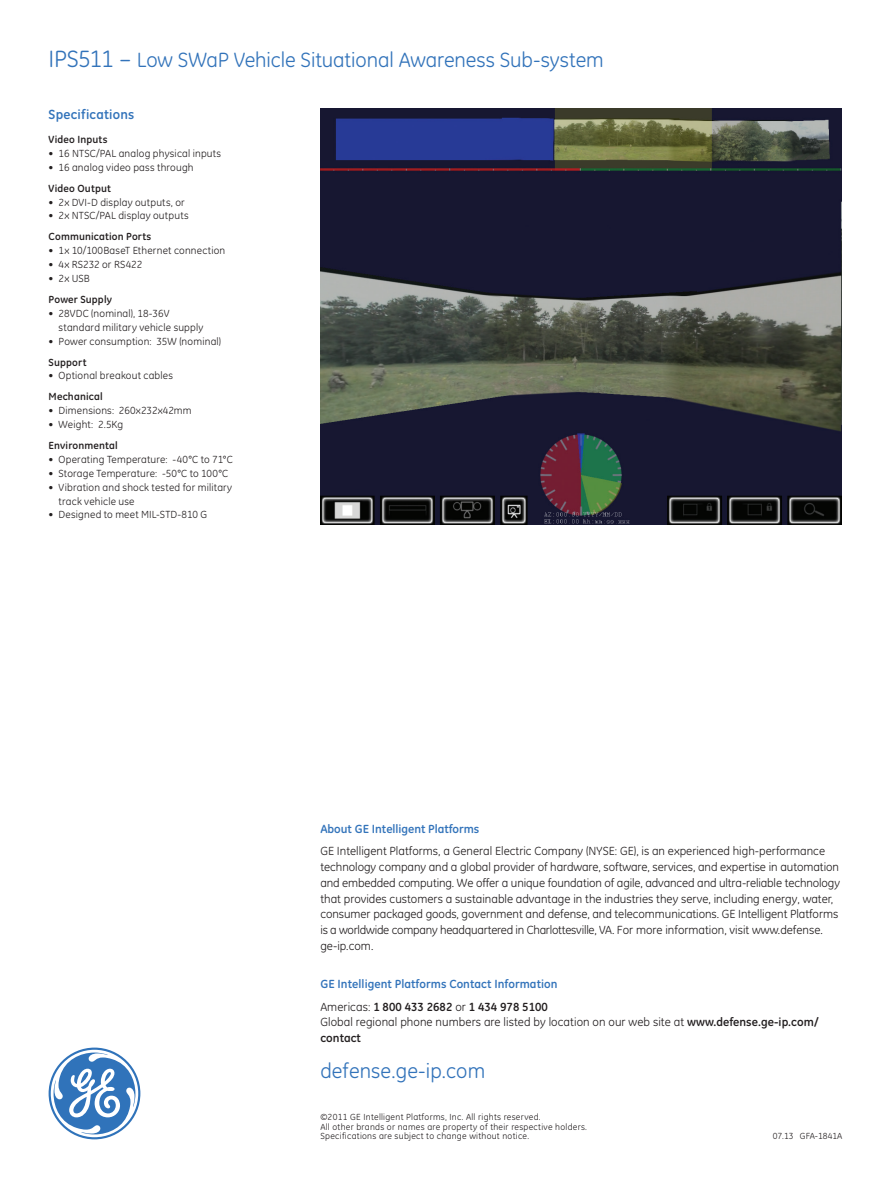
<style>
.page{position:relative;width:891px;height:1188px;background:#fff}
.page>*{position:absolute;margin:0;border:0;box-sizing:border-box;transform-origin:0 0}
._09_Title{font:21px "GE Inspira";letter-spacing:-.005em;color:#3273ba}
._09_Features{font:700 13.5px "GE Inspira";letter-spacing:.015em;color:#3273ba}
.t1{font:12px/15.8px "GE Inspira";letter-spacing:-.005em;color:#231f20}
.t2{font:700 12px "GE Inspira";letter-spacing:.005em;color:#3273ba}
._09_Specification_Bu{font:10.5px "GE Inspira";letter-spacing:.015em;color:#231f20}
._09_Specification_Su{font:700 10.5px "GE Inspira";letter-spacing:.015em;color:#231f20}
.t3{font:9px "GE Inspira";letter-spacing:.03em;color:#231f20}
.t4{font:9px "GE Inspira";color:#231f20}
.s1{font-size:24px}
.s2{font-weight:700}
</style>
<div class="page">
<svg style="left:49px;top:1048px;width:91px;height:91px"></svg>
<img style="left:320px;top:108px;width:522px;height:417px">
<p class="_09_Title" style="left:49px;top:48px;width:557px"><span class="s1">IPS511 –</span> Low SWaP Vehicle Situational Awareness Sub-system</p>
<p class="_09_Features" style="left:49px;top:105px;width:87px">Specifications</p>
<p class="_09_Specification_Su" style="left:49px;top:133px;width:60px">Video Inputs</p>
<p class="_09_Specification_Bu" style="left:49px;top:147px;width:174px">• 16 NTSC/PAL analog physical inputs</p>
<p class="_09_Specification_Bu" style="left:49px;top:161px;width:147px">• 16 analog video pass through</p>
<p class="_09_Specification_Su" style="left:49px;top:181px;width:64px">Video Output</p>
<p class="_09_Specification_Bu" style="left:49px;top:196px;width:138px">• 2x DVI-D display outputs, or</p>
<p class="_09_Specification_Bu" style="left:49px;top:210px;width:142px">• 2x NTSC/PAL display outputs</p>
<p class="_09_Specification_Su" style="left:49px;top:230px;width:104px">Communication Ports</p>
<p class="_09_Specification_Bu" style="left:49px;top:245px;width:178px">• 1x 10/100BaseT Ethernet connection</p>
<p class="_09_Specification_Bu" style="left:49px;top:258px;width:95px">• 4x RS232 or RS422</p>
<p class="_09_Specification_Bu" style="left:49px;top:272px;width:43px">• 2x USB</p>
<p class="_09_Specification_Su" style="left:49px;top:293px;width:65px">Power Supply</p>
<p class="_09_Specification_Bu" style="left:49px;top:307px;width:122px">• 28VDC (nominal), 18-36V</p>
<p class="_09_Specification_Bu" style="left:59px;top:321px;width:146px">standard military vehicle supply</p>
<p class="_09_Specification_Bu" style="left:49px;top:335px;width:174px">• Power consumption: 35W (nominal)</p>
<p class="_09_Specification_Su" style="left:49px;top:355px;width:39px">Support</p>
<p class="_09_Specification_Bu" style="left:49px;top:370px;width:126px">• Optional breakout cables</p>
<p class="_09_Specification_Su" style="left:49px;top:390px;width:56px">Mechanical</p>
<p class="_09_Specification_Bu" style="left:49px;top:405px;width:145px">• Dimensions: 260x232x42mm</p>
<p class="_09_Specification_Bu" style="left:49px;top:418px;width:76px">• Weight: 2.5Kg</p>
<p class="_09_Specification_Su" style="left:49px;top:439px;width:71px">Environmental</p>
<p class="_09_Specification_Bu" style="left:49px;top:453px;width:186px">• Operating Temperature: -40°C to 71°C</p>
<p class="_09_Specification_Bu" style="left:49px;top:467px;width:181px">• Storage Temperature: -50°C to 100°C</p>
<p class="_09_Specification_Bu" style="left:49px;top:481px;width:185px">• Vibration and shock tested for military</p>
<p class="_09_Specification_Bu" style="left:59px;top:495px;width:77px">track vehicle use</p>
<p class="_09_Specification_Bu" style="left:49px;top:509px;width:160px">• Designed to meet MIL-STD-810 G</p>
<p class="t2" style="left:320px;top:821px;width:161px">About GE Intelligent Platforms</p>
<p class="t1" style="left:320px;top:843px;width:521px">GE Intelligent Platforms, a General Electric Company (NYSE: GE), is an experienced high-performance technology company and a global provider of hardware, software, services, and expertise in automation and embedded computing. We offer a unique foundation of agile, advanced and ultra-reliable technology that provides customers a sustainable advantage in the industries they serve, including energy, water, consumer packaged goods, government and defense, and telecommunications. GE Intelligent Platforms is a worldwide company headquartered in Charlottesville, VA. For more information, visit www.defense. ge-ip.com.</p>
<p class="t2" style="left:320px;top:976px;width:239px">GE Intelligent Platforms Contact Information</p>
<p class="t1" style="left:320px;top:999px;width:500px">Americas: <span class="s2">1 800 433 2682</span> or <span class="s2">1 434 978 5100<br></span>Global regional phone numbers are listed by location on our web site at <span class="s2">www.defense.ge-ip.com/ contact</span></p>
<p class="_09_Title" style="left:320px;top:1059px;width:166px">defense.ge-ip.com</p>
<p class="t3" style="left:320px;top:1111px;width:222px">©2011 GE Intelligent Platforms, Inc. All rights reserved.</p>
<p class="t3" style="left:320px;top:1121px;width:268px">All other brands or names are property of their respective holders.</p>
<p class="t3" style="left:320px;top:1131px;width:210px">Specifications are subject to change without notice.</p>
<p class="t4" style="left:773px;top:1131px;width:71px">07.13 GFA-1841A</p>
</div>
